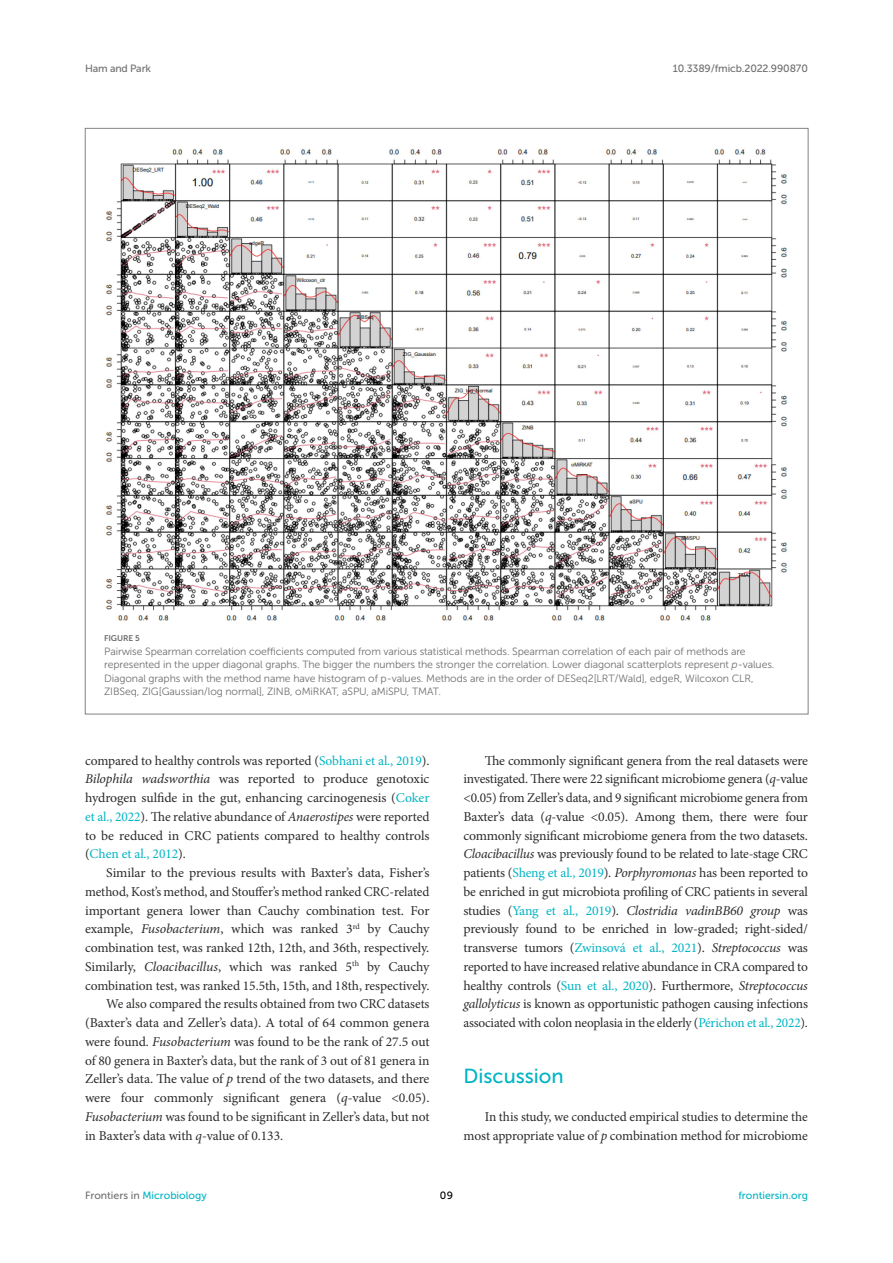
<style>
.page{position:relative;width:893px;height:1263px;background:#fff}
.page>*{position:absolute;margin:0;border:0;box-sizing:border-box;transform-origin:0 0}
.HEAD_1{font:20.25px "Museo Sans 500";color:#00b4c4}
.TEXT{font:13.5px/18.8px "Minion Pro";letter-spacing:-.01em;color:#2b2b2a;text-align:justify}
.TEXT_FLUSH{font:13.5px/18.8px "Minion Pro";letter-spacing:-.01em;color:#2b2b2a;text-align:right}
.FIG_LEG{font:10.5px/13.5px "Museo Sans 300";letter-spacing:-.01em;color:#706f70}
.t1{font:10.5px "Museo Sans 500";color:#00b4c4}
.t2{font:10.5px "Museo Sans 500";letter-spacing:-.015em;color:#706f70}
.t3{font:10.5px "Museo Sans 500";color:#000}
.FIG_HD{font:8.25px "Museo Sans 700";letter-spacing:-.01em;color:#706f70}
.s1{font-style:italic}
.s2{color:#00b4c4}
.s3{color:#706f70}
</style>
<div class="page">
<img style="left:105px;top:149px;width:682px;height:472px">
<p class="t2" style="left:85px;top:63px;width:68px">Ham and Park</p>
<p class="t2" style="left:673px;top:63px;width:136px">10.3389/fmicb.2022.990870</p>
<p class="FIG_HD" style="left:104px;top:634px;width:37px">FIGURE 5</p>
<p class="FIG_LEG" style="left:104px;top:644px;width:672px">Pairwise Spearman correlation coefficients computed from various statistical methods. Spearman correlation of each pair of methods are represented in the upper diagonal graphs. The bigger the numbers the stronger the correlation. Lower diagonal scatterplots represent <span class="s1">p</span>-values.<br>Diagonal graphs with the method name have histogram of p-values. Methods are in the order of DESeq2[LRT/Wald], edgeR, Wilcoxon CLR, ZIBSeq, ZIG[Gaussian/log normal], ZINB, oMiRKAT, aSPU, aMiSPU, TMAT.</p>
<p class="TEXT" style="left:85px;top:751px;width:346px">compared to healthy controls was reported (<span class="s2">Sobhani et al., 2019</span>).<br><span class="s1">Bilophila wadsworthia</span> was reported to produce genotoxic hydrogen sulfide in the gut, enhancing carcinogenesis (<span class="s2">Coker et al., 2022</span>). The relative abundance of <span class="s1">Anaerostipes</span> were reported to be reduced in CRC patients compared to healthy controls (<span class="s2">Chen et al., 2012</span>).</p>
<p class="TEXT" style="left:85px;top:863px;width:346px;text-indent:21px">Similar to the previous results with Baxter’s data, Fisher’s method, Kost’s method, and Stouffer’s method ranked CRC-related important genera lower than Cauchy combination test. For example, <span class="s1">Fusobacterium</span>, which was ranked 3<sup>rd</sup> by Cauchy combination test, was ranked 12th, 12th, and 36th, respectively.<br>Similarly, <span class="s1">Cloacibacillus</span>, which was ranked 5<sup>th</sup> by Cauchy combination test, was ranked 15.5th, 15th, and 18th, respectively.</p>
<p class="TEXT" style="left:85px;top:995px;width:346px;text-indent:21px">We also compared the results obtained from two CRC datasets (Baxter’s data and Zeller’s data). A total of 64 common genera were found. <span class="s1">Fusobacterium</span> was found to be the rank of 27.5 out of 80 genera in Baxter’s data, but the rank of 3 out of 81 genera in Zeller’s data. The value of <span class="s1">p</span> trend of the two datasets, and there were four commonly significant genera (<span class="s1">q</span>-value &lt;0.05).<br><span class="s1">Fusobacterium</span> was found to be significant in Zeller’s data, but not in Baxter’s data with <span class="s1">q</span>-value of 0.133.</p>
<p class="TEXT" style="left:463px;top:751px;width:346px;text-indent:21px">The commonly significant genera from the real datasets were investigated. There were 22 significant microbiome genera (<span class="s1">q</span>-value &lt;0.05) from Zeller’s data, and 9 significant microbiome genera from Baxter’s data (<span class="s1">q</span>-value &lt;0.05). Among them, there were four commonly significant microbiome genera from the two datasets.<br><span class="s1">Cloacibacillus</span> was previously found to be related to late-stage CRC patients (<span class="s2">Sheng et al., 2019</span>). <span class="s1">Porphyromonas</span> has been reported to be enriched in gut microbiota profiling of CRC patients in several studies (<span class="s2">Yang et al., 2019</span>). <span class="s1">Clostridia vadinBB60 group</span> was previously found to be enriched in low-graded; right-sided/ transverse tumors (<span class="s2">Zwinsová et al., 2021</span>). <span class="s1">Streptococcus</span> was reported to have increased relative abundance in CRA compared to healthy controls (<span class="s2">Sun et al., 2020</span>). Furthermore, <span class="s1">Streptococcus gallolyticus</span> is known as opportunistic pathogen causing infections associated with colon neoplasia in the elderly (<span class="s2">Périchon et al., 2022</span>).</p>
<p class="HEAD_1" style="left:463px;top:1065px;width:102px">Discussion</p>
<p class="TEXT_FLUSH" style="left:463px;top:1107px;width:346px">In this study, we conducted empirical studies to determine the most appropriate value of <span class="s1">p</span> combination method for microbiome</p>
<p class="t1" style="left:85px;top:1190px;width:123px"><span class="s3">Frontiers in</span> Microbiology</p>
<p class="t3" style="left:440px;top:1190px;width:15px">09</p>
<p class="t1" style="left:738px;top:1190px;width:71px">frontiersin.org</p>
</div>
